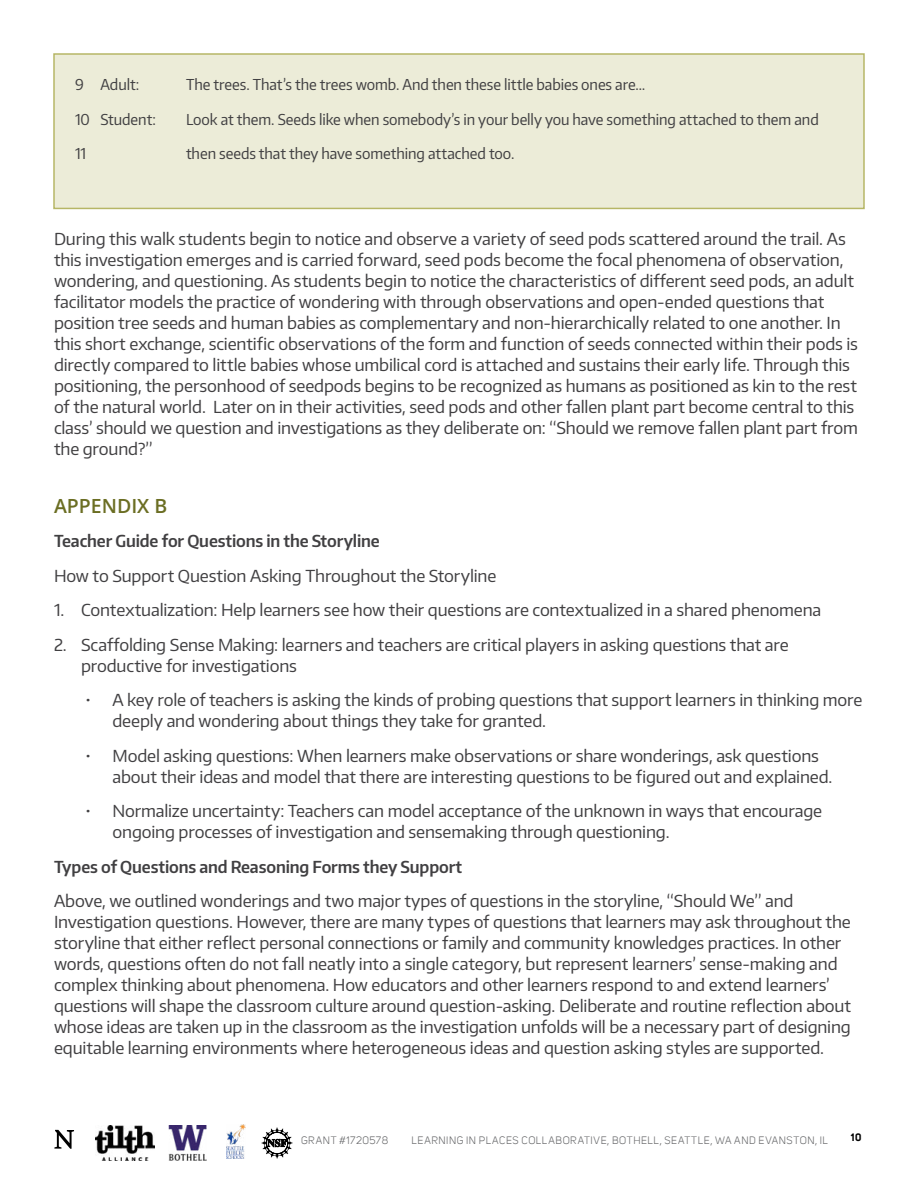
<style>
.page{position:relative;width:918px;height:1188px;background:#fff}
.page>*{position:absolute;margin:0;border:0;box-sizing:border-box;transform-origin:0 0}
.text{font:600 19.5px "Open Sans";color:#6b6e23}
.text-2{font:16.5px/21px "Encode Sans Normal";letter-spacing:-.01em;color:#414042}
.section_subheader_co{font:16.5px/21px "Encode Sans Normal";letter-spacing:-.01em;color:#414042}
.section_subheader_co-2{font:600 16.5px "Encode Sans Narrow";letter-spacing:-.01em;color:#414042}
.interview{font:15px "Encode Sans Narrow";letter-spacing:-.005em;color:#414042}
.t1{font:10.5px "Uni Sans";letter-spacing:.055em;color:#636466}
.t2{font:700 10.5px "Uni Sans";color:#000}
</style>
<div class="page">
<img style="left:226px;top:1125px;width:19px;height:34px">
<img style="left:169px;top:1126px;width:37px;height:34px">
<img style="left:95px;top:1126px;width:60px;height:34px">
<svg style="left:54px;top:1130px;width:20px;height:19px"></svg>
<svg style="left:262px;top:1128px;width:30px;height:30px"></svg>
<div style="left:54px;top:54px;width:810px;height:154px;background:#ececd8"></div>
<div style="left:53px;top:53px;width:812px;height:156px;border:2px solid #b6b666"></div>
<p class="interview" style="left:75px;top:75px;width:66px">9 Adult:</p>
<p class="interview" style="left:186px;top:75px;width:461px">The trees. That’s the trees womb. And then these little babies ones are…</p>
<p class="interview" style="left:75px;top:109px;width:82px">10 Student:</p>
<p class="interview" style="left:186px;top:109px;width:634px">Look at them. Seeds like when somebody’s in your belly you have something attached to them and</p>
<p class="interview" style="left:75px;top:144px;width:13px">11</p>
<p class="interview" style="left:186px;top:144px;width:330px">then seeds that they have something attached too.</p>
<p class="text-2" style="left:54px;top:228px;width:806px">During this walk students begin to notice and observe a variety of seed pods scattered around the trail. As this investigation emerges and is carried forward, seed pods become the focal phenomena of observation, wondering, and questioning. As students begin to notice the characteristics of different seed pods, an adult facilitator models the practice of wondering with through observations and open-ended questions that position tree seeds and human babies as complementary and non-hierarchically related to one another. In this short exchange, scientific observations of the form and function of seeds connected within their pods is directly compared to little babies whose umbilical cord is attached and sustains their early life. Through this positioning, the personhood of seedpods begins to be recognized as humans as positioned as kin to the rest of the natural world. Later on in their activities, seed pods and other fallen plant part become central to this class’ should we question and investigations as they deliberate on: “Should we remove fallen plant part from the ground?”</p>
<p class="text" style="left:54px;top:492px;width:115px">APPENDIX B</p>
<p class="section_subheader_co-2" style="left:54px;top:530px;width:327px">Teacher Guide for Questions in the Storyline</p>
<p class="section_subheader_co" style="left:54px;top:565px;width:444px">How to Support Question Asking Throughout the Storyline</p>
<p class="text-2" style="left:54px;top:599px;width:769px">1. Contextualization: Help learners see how their questions are contextualized in a shared phenomena</p>
<p class="text-2" style="left:81px;top:634px;width:709px;text-indent:-27px">2. Scaffolding Sense Making: learners and teachers are critical players in asking questions that are productive for investigations</p>
<p class="text-2" style="left:112px;top:689px;width:752px;text-indent:-27px">• A key role of teachers is asking the kinds of probing questions that support learners in thinking more deeply and wondering about things they take for granted.</p>
<p class="text-2" style="left:112px;top:745px;width:721px;text-indent:-27px">• Model asking questions: When learners make observations or share wonderings, ask questions about their ideas and model that there are interesting questions to be figured out and explained.</p>
<p class="text-2" style="left:112px;top:800px;width:711px;text-indent:-27px">• Normalize uncertainty: Teachers can model acceptance of the unknown in ways that encourage ongoing processes of investigation and sensemaking through questioning.</p>
<p class="section_subheader_co-2" style="left:54px;top:856px;width:410px">Types of Questions and Reasoning Forms they Support</p>
<p class="section_subheader_co" style="left:54px;top:890px;width:799px">Above, we outlined wonderings and two major types of questions in the storyline, “Should We” and Investigation questions. However, there are many types of questions that learners may ask throughout the storyline that either reflect personal connections or family and community knowledges practices. In other words, questions often do not fall neatly into a single category, but represent learners’ sense-making and complex thinking about phenomena. How educators and other learners respond to and extend learners’ questions will shape the classroom culture around question-asking. Deliberate and routine reflection about whose ideas are taken up in the classroom as the investigation unfolds will be a necessary part of designing equitable learning environments where heterogeneous ideas and question asking styles are supported.</p>
<p class="t1" style="left:301px;top:1135px;width:89px">GRANT #1720578</p>
<p class="t1" style="left:412px;top:1135px;width:418px">LEARNING IN PLACES COLLABORATIVE, BOTHELL, SEATTLE, WA AND EVANSTON, IL</p>
<p class="t2" style="left:851px;top:1131px;width:12px">10</p>
</div>
